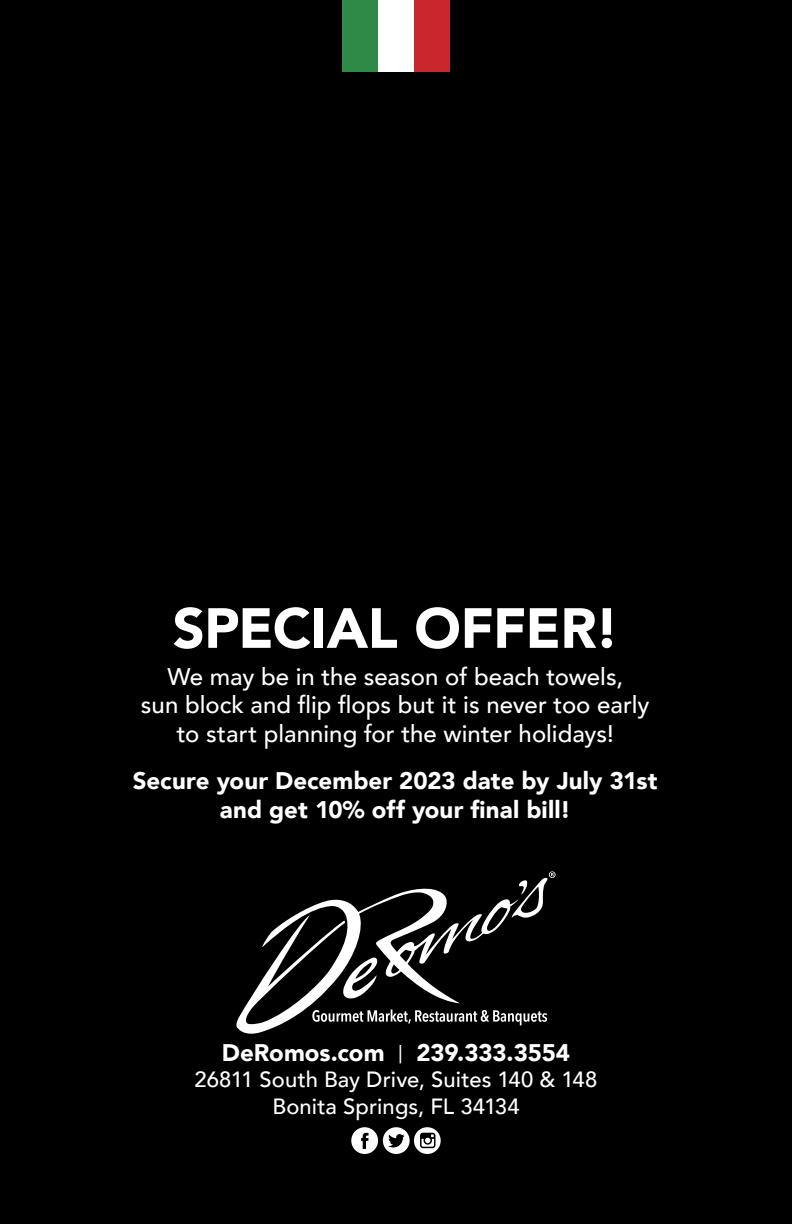
<style>
.page{position:relative;width:792px;height:1224px;background:#000}
.page>*{position:absolute;margin:0;border:0;box-sizing:border-box;transform-origin:0 0}
.t1{font:900 56px "Avenir";letter-spacing:-.01em;color:#fff}
.t2{font:500 24px/28.8px "Avenir";color:#fff;text-align:center}
.t3{font:900 24px/28.8px "Avenir";color:#fff;text-align:center}
.t4{font:500 22px/26.4px "Avenir";letter-spacing:.005em;color:#fff;text-align:center}
.s1{font-weight:400}
</style>
<div class="page">
<div style="left:342px;top:0;width:36px;height:72px;background:#2f8a47"></div>
<div style="left:378px;top:0;width:36px;height:72px;background:#fff"></div>
<div style="left:414px;top:0;width:36px;height:72px;background:#c9252c"></div>
<svg style="left:351px;top:1127px;width:90px;height:27px"></svg>
<svg style="left:236px;top:888px;width:276px;height:146px"></svg>
<svg style="left:343px;top:957px;width:35px;height:42px"></svg>
<svg style="left:512px;top:871px;width:44px;height:47px"></svg>
<svg style="left:312px;top:1010px;width:235px;height:15px"></svg>
<p class="t1" style="left:173px;top:580px;width:448px">SPECIAL OFFER!</p>
<p class="t2" style="left:141px;top:661px;width:510px">We may be in the season of beach towels,<br>sun block and flip flops but it is never too early to start planning for the winter holidays!</p>
<p class="t3" style="left:133px;top:766px;width:526px">Secure your December 2023 date by July 31st and get 10% off your final bill!</p>
<p class="t3" style="left:222px;top:1038px;width:350px">DeRomos.com <span class="s1">|</span> 239.333.3554</p>
<p class="t4" style="left:195px;top:1065px;width:404px">26811 South Bay Drive, Suites 140 &amp; 148<br>Bonita Springs, FL 34134</p>
</div>
